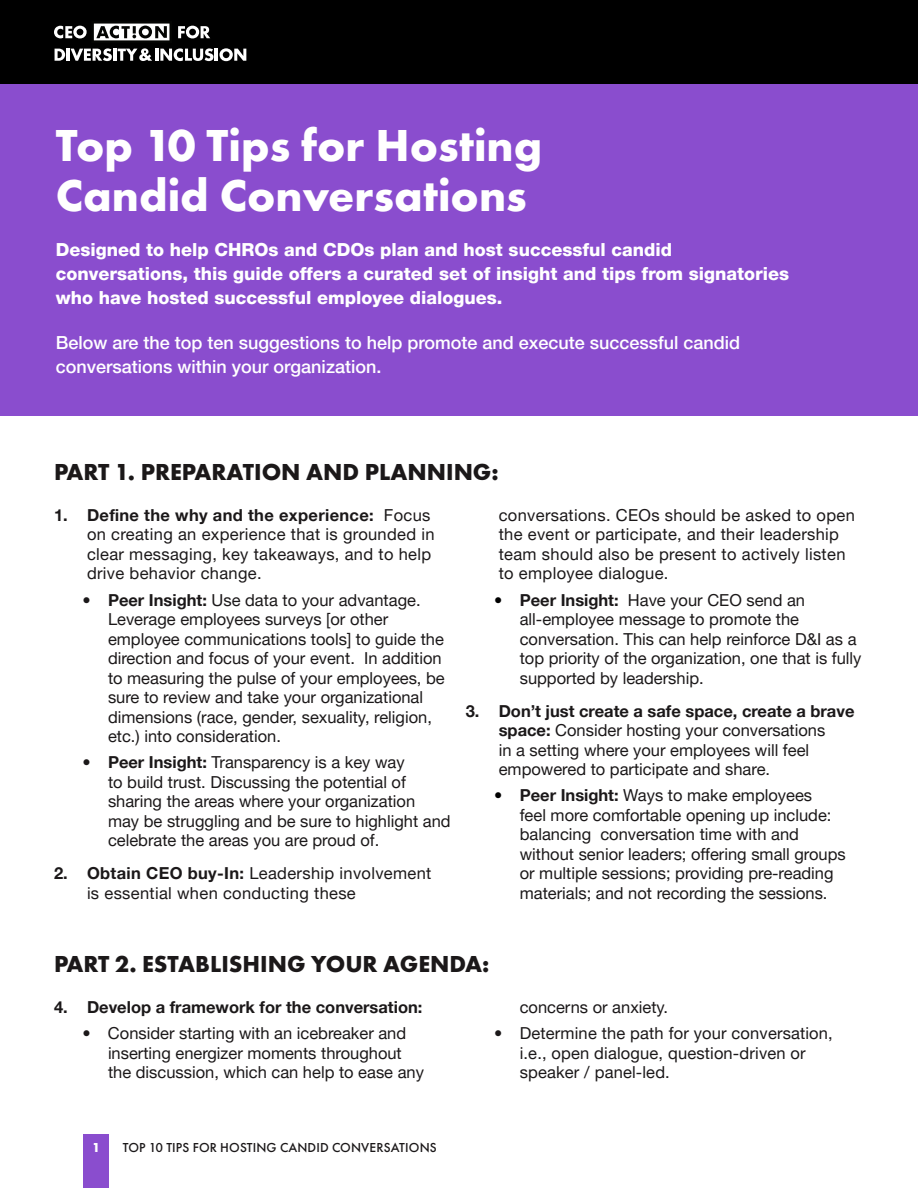
<style>
.page{position:relative;width:918px;height:1188px;background:#fff}
.page>*{position:absolute;margin:0;border:0;box-sizing:border-box;transform-origin:0 0}
.Graphic_subtitle{font:700 46.5px/49.5px "Futura PT";color:#fff}
.Graphic_subtitle-2{font:700 24px "Futura PT";color:#1b1819}
.Graphic_subtitle-3{font:800 18px/24px "Helvetica Neue LT Pro";color:#fff}
.Graphic_subtitle-4{font:500 18px/24px "Helvetica Neue LT Pro";color:#fff}
.Graphic_subtitle-5{font:16.5px/19.5px "Helvetica Neue LT Pro";color:#1b1819}
.Graphic_subtitle-6{font:16.5px/19.5px "Helvetica Neue LT Pro";letter-spacing:.02em;color:#1b1819}
.Graphic_subtitle-7{font:700 16.5px "Helvetica Neue LT Pro";color:#1b1819}
.t1{font:500 13.5px "Futura PT";letter-spacing:.01em;color:#1b1819}
.t2{font:700 13.5px "Futura PT";color:#fff}
.s1{font-weight:700}
.s2{font-weight:700;color:#000}
</style>
<div class="page">
<div style="left:84px;top:1134px;width:25px;height:54px;background:#8a4dce"></div>
<div style="left:0;top:0;width:918px;height:84px;background:#000"></div>
<div style="left:0;top:84px;width:918px;height:331px;background:#8a4dce"></div>
<svg style="left:54px;top:23px;width:192px;height:38px"></svg>
<p class="Graphic_subtitle" style="left:56px;top:120px;width:488px">Top 10 Tips for Hosting<br>Candid Conversations</p>
<p class="Graphic_subtitle-3" style="left:56px;top:238px;width:735px">Designed to help CHROs and CDOs plan and host successful candid conversations, this guide offers a curated set of insight and tips from signatories who have hosted successful employee dialogues.</p>
<p class="Graphic_subtitle-4" style="left:56px;top:330px;width:686px">Below are the top ten suggestions to help promote and execute successful candid conversations within your organization.</p>
<p class="Graphic_subtitle-2" style="left:54px;top:457px;width:446px">PART 1. PREPARATION AND PLANNING:</p>
<p class="Graphic_subtitle-6" style="left:87px;top:505px;width:349px;text-indent:-33px"><span class="s1">1. Define the why and the experience:</span> Focus on creating an experience that is grounded in clear messaging, key takeaways, and to help drive behavior change.</p>
<p class="Graphic_subtitle-5" style="left:108px;top:590px;width:338px;text-indent:-26px">• <span class="s1">Peer Insight:</span> Use data to your advantage.<br>Leverage employees surveys [or other employee communications tools] to guide the direction and focus of your event. In addition to measuring the pulse of your employees, be sure to review and take your organizational dimensions (race, gender, sexuality, religion, etc.) into consideration.</p>
<p class="Graphic_subtitle-5" style="left:108px;top:752px;width:344px;text-indent:-26px">• <span class="s1">Peer Insight:</span> Transparency is a key way<br>to build trust. Discussing the potential of sharing the areas where your organization<br>may be struggling and be sure to highlight and celebrate the areas you are proud of.</p>
<p class="Graphic_subtitle-6" style="left:87px;top:863px;width:346px;text-indent:-33px"><span class="s1">2. Obtain CEO buy-In:</span> Leadership involvement is essential when conducting these</p>
<p class="Graphic_subtitle-6" style="left:499px;top:505px;width:358px">conversations. CEOs should be asked to open the event or participate, and their leadership team should also be present to actively listen to employee dialogue.</p>
<p class="Graphic_subtitle-5" style="left:520px;top:590px;width:343px;text-indent:-26px"><span class="s2">•</span> <span class="s1">Peer Insight:</span> Have your CEO send an all-employee message to promote the conversation. This can help reinforce D&amp;I as a top priority of the organization, one that is fully supported by leadership.</p>
<p class="Graphic_subtitle-5" style="left:499px;top:701px;width:357px;text-indent:-33px"><span class="s1">3. Don’t just create a safe space, create a brave space:</span> Consider hosting your conversations<br>in a setting where your employees will feel empowered to participate and share.</p>
<p class="Graphic_subtitle-5" style="left:520px;top:785px;width:328px;text-indent:-26px"><span class="s2">•</span> <span class="s1">Peer Insight:</span> Ways to make employees<br>feel more comfortable opening up include: balancing conversation time with and without senior leaders; offering small groups or multiple sessions; providing pre-reading materials; and not recording the sessions.</p>
<p class="Graphic_subtitle-2" style="left:54px;top:949px;width:437px">PART 2. ESTABLISHING YOUR AGENDA:</p>
<p class="Graphic_subtitle-7" style="left:54px;top:997px;width:370px">4. Develop a framework for the conversation:</p>
<p class="Graphic_subtitle-5" style="left:108px;top:1023px;width:318px;text-indent:-26px">• Consider starting with an icebreaker and inserting energizer moments throughout the discussion, which can help to ease any</p>
<p class="t2" style="left:92px;top:1139px;width:10px">1</p>
<p class="t1" style="left:123px;top:1139px;width:316px">TOP 10 TIPS FOR HOSTING CANDID CONVERSATIONS</p>
<p class="Graphic_subtitle-5" style="left:520px;top:997px;width:150px">concerns or anxiety.</p>
<p class="Graphic_subtitle-5" style="left:520px;top:1023px;width:315px;text-indent:-26px">• Determine the path for your conversation, i.e., open dialogue, question-driven or speaker / panel-led.</p>
</div>
